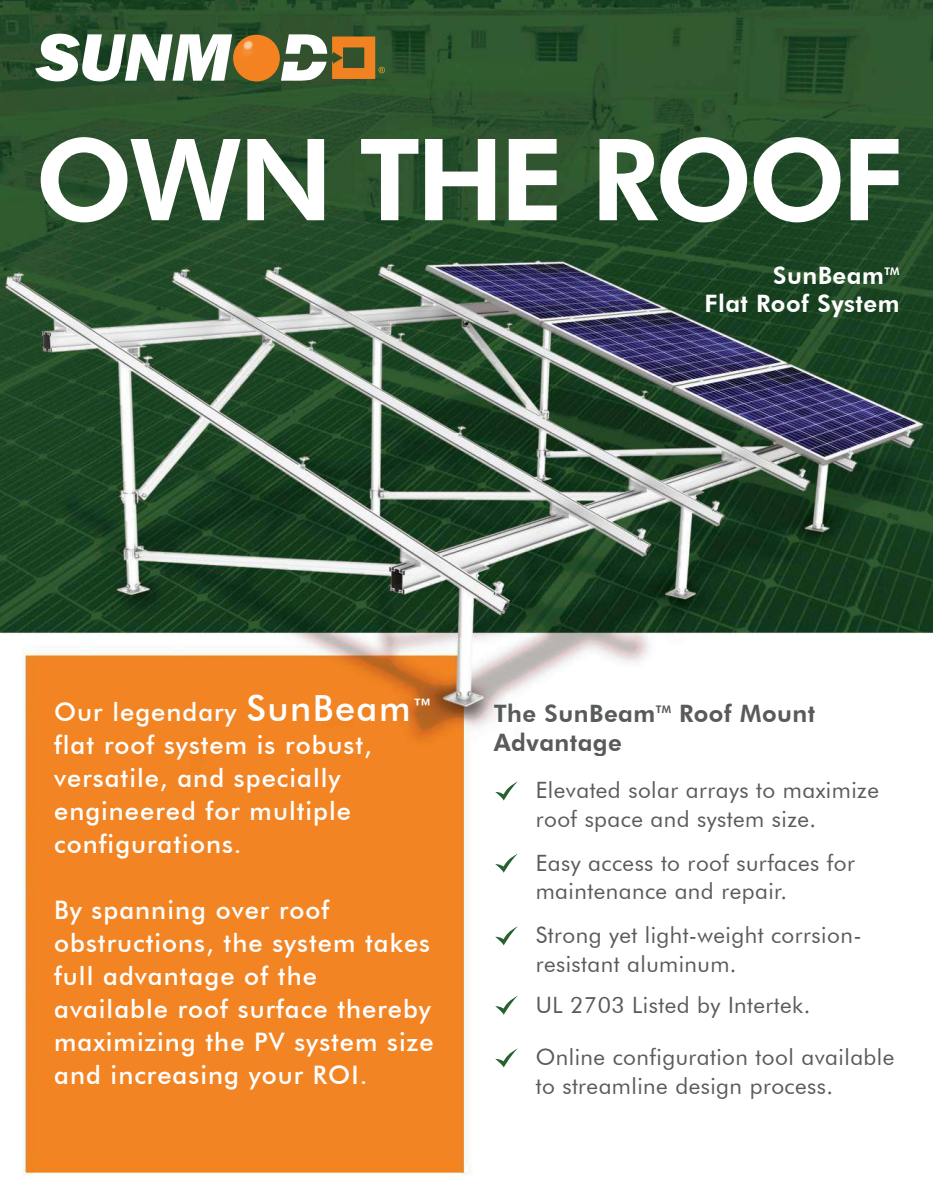
<style>
.page{position:relative;width:933px;height:1202px;background:#fff}
.page>*{position:absolute;margin:0;border:0;box-sizing:border-box;transform-origin:0 0}
.t1{font:800 113.55px "Futura BT";letter-spacing:-.04em;color:#fff}
.t2{font:500 25.5px/33px "Futura BT";letter-spacing:.04em;color:#fff}
.t3{font:800 24px "Futura BT";letter-spacing:.02em;color:#595a5c}
.t4{font:800 24px "Futura BT";letter-spacing:.02em;color:#fff}
.t5{font:22.5px/28.2px "Futura BT";letter-spacing:.02em;color:#595a5c}
.t6{font:800 10.5px "Futura BT";color:#595a5c}
.t7{font:800 10.5px "Futura BT";color:#fff}
.s1{font-size:36px}
</style>
<div class="page">
<img style="left:0;top:0;width:932px;height:1176px">
<svg style="left:35px;top:34px;width:155px;height:47px"></svg>
<img style="left:190px;top:0;width:116px;height:103px">
<svg style="left:281px;top:34px;width:104px;height:47px"></svg>
<svg style="left:495px;top:781px;width:22px;height:19px"></svg>
<svg style="left:495px;top:853px;width:22px;height:19px"></svg>
<svg style="left:495px;top:926px;width:22px;height:19px"></svg>
<svg style="left:495px;top:995px;width:22px;height:19px"></svg>
<svg style="left:495px;top:1048px;width:22px;height:19px"></svg>
<h1 class="t1" style="left:35px;top:133px;width:868px">OWN THE ROOF</h1>
<p class="t4" style="left:772px;top:266px;width:112px">SunBeam</p>
<p class="t7" style="left:883px;top:267px;width:17px">TM</p>
<p class="t4" style="left:704px;top:294px;width:196px">Flat Roof System</p>
<p class="t2" style="left:54px;top:698px;width:380px">Our legendary <span class="s1">SunBeam</span>™ flat roof system is robust, versatile, and specially engineered for multiple configurations.</p>
<p class="t2" style="left:54px;top:896px;width:381px">By spanning over roof obstructions, the system takes full advantage of the available roof surface thereby maximizing the PV system size and increasing your ROI.</p>
<p class="t3" style="left:493px;top:704px;width:163px">The SunBeam</p>
<p class="t6" style="left:655px;top:705px;width:17px">TM</p>
<p class="t3" style="left:678px;top:704px;width:138px">Roof Mount</p>
<p class="t3" style="left:493px;top:732px;width:130px">Advantage</p>
<p class="t5" style="left:535px;top:778px;width:344px">Elevated solar arrays to maximize roof space and system size.</p>
<p class="t5" style="left:535px;top:850px;width:320px">Easy access to roof surfaces for maintenance and repair.</p>
<p class="t5" style="left:535px;top:923px;width:327px">Strong yet light-weight corrsion&shy;resistant aluminum.</p>
<p class="t5" style="left:535px;top:992px;width:276px">UL 2703 Listed by Intertek.</p>
<p class="t5" style="left:535px;top:1045px;width:360px">Online configuration tool available to streamline design process.</p>
</div>
